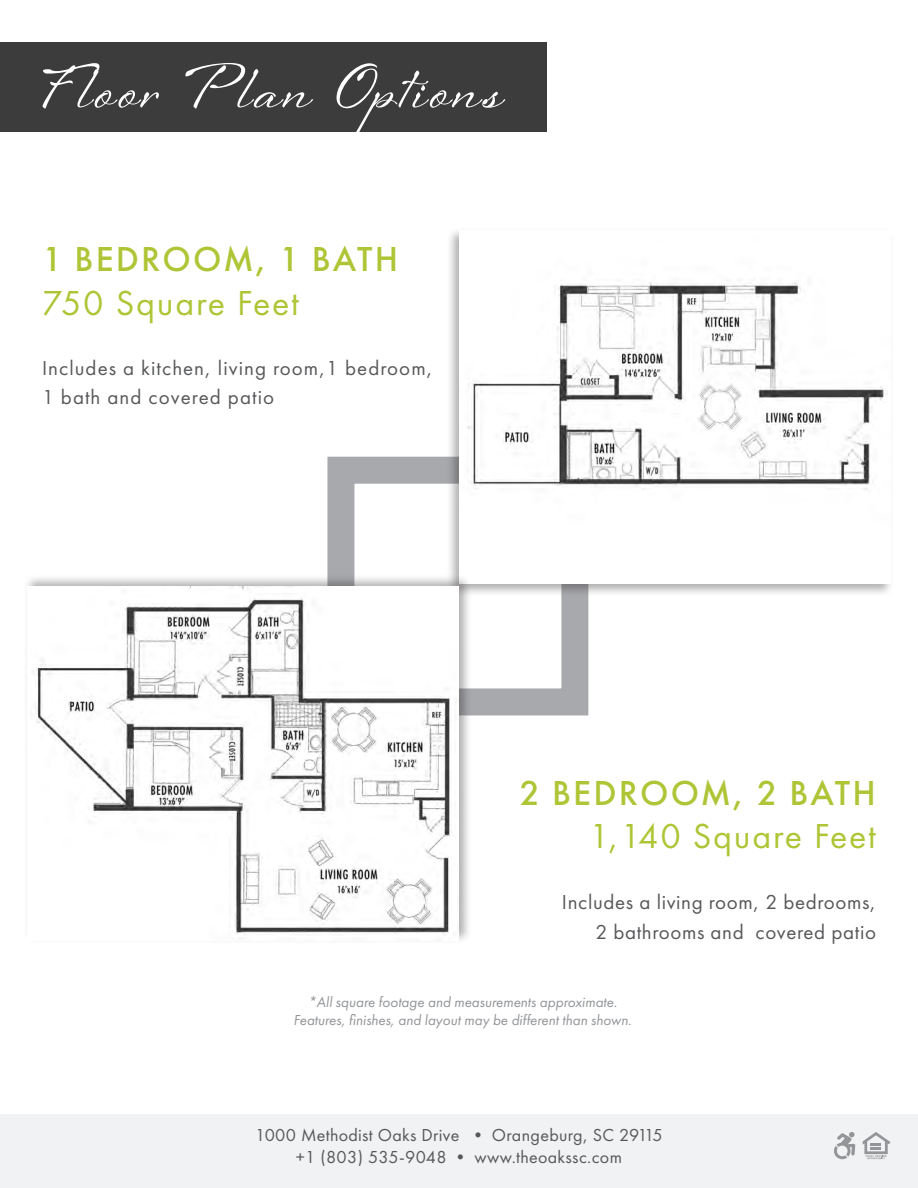
<style>
.page{position:relative;width:918px;height:1188px;background:#fff}
.page>*{position:absolute;margin:0;border:0;box-sizing:border-box;transform-origin:0 0}
.Large_Heading{font:700 58.5px "Sheila";letter-spacing:.075em;color:#fff}
.WEB_-_Black{font:500 36px "Futura PT";letter-spacing:.06em;color:#afc536}
.WEB_-_Black-2{font:36px "Futura PT";letter-spacing:.05em;color:#afc536}
.t1{font:21px "Futura PT";letter-spacing:.05em;color:#57585a}
.t2{font:21px "Futura PT";letter-spacing:.03em;color:#57585a}
.ServiceText{font:18px "Futura PT";letter-spacing:.02em;color:#57585a}
.t3{font:italic 15px "Futura PT";color:#939598}
</style>
<div class="page">
<div style="left:327px;top:457px;width:261px;height:258px;border:27px solid #a8a9ad"></div>
<div style="left:446px;top:227px;width:449px;height:370px;background:#231f20;opacity:.35"></div>
<img style="left:459px;top:230px;width:432px;height:354px">
<div style="left:24px;top:574px;width:448px;height:370px;background:#231f20;opacity:.35"></div>
<img style="left:27px;top:587px;width:432px;height:354px">
<div style="left:0;top:42px;width:547px;height:89px;background:#3c3c3c"></div>
<div style="left:0;top:1114px;width:918px;height:74px;background:#f1f2f3"></div>
<svg style="left:863px;top:1132px;width:27px;height:27px"></svg>
<svg style="left:834px;top:1132px;width:21px;height:27px"></svg>
<p class="Large_Heading" style="left:42px;top:53px;width:462px">Floor P lan Options</p>
<p class="WEB_-_Black" style="left:42px;top:238px;width:358px">1 BEDROOM, 1 BATH</p>
<p class="WEB_-_Black-2" style="left:42px;top:281px;width:259px">750 Square Feet</p>
<p class="t1" style="left:42px;top:356px;width:392px">Includes a kitchen, living room,1 bedroom,</p>
<p class="t1" style="left:42px;top:384px;width:234px">1 bath and covered patio</p>
<p class="WEB_-_Black" style="left:520px;top:771px;width:358px">2 BEDROOM, 2 BATH</p>
<p class="WEB_-_Black-2" style="left:589px;top:815px;width:288px">1,140 Square Feet</p>
<p class="t2" style="left:562px;top:890px;width:316px">Includes a living room, 2 bedrooms,</p>
<p class="t2" style="left:595px;top:920px;width:282px">2 bathrooms and covered patio</p>
<p class="t3" style="left:308px;top:993px;width:311px">*All square footage and measurements approximate.</p>
<p class="t3" style="left:294px;top:1011px;width:340px">Features, finishes, and layout may be different than shown.</p>
<p class="ServiceText" style="left:255px;top:1124px;width:409px">1000 Methodist Oaks Drive • Orangeburg, SC 29115</p>
<p class="ServiceText" style="left:296px;top:1147px;width:328px">+1 (803) 535-9048 • www.theoakssc.com</p>
</div>
